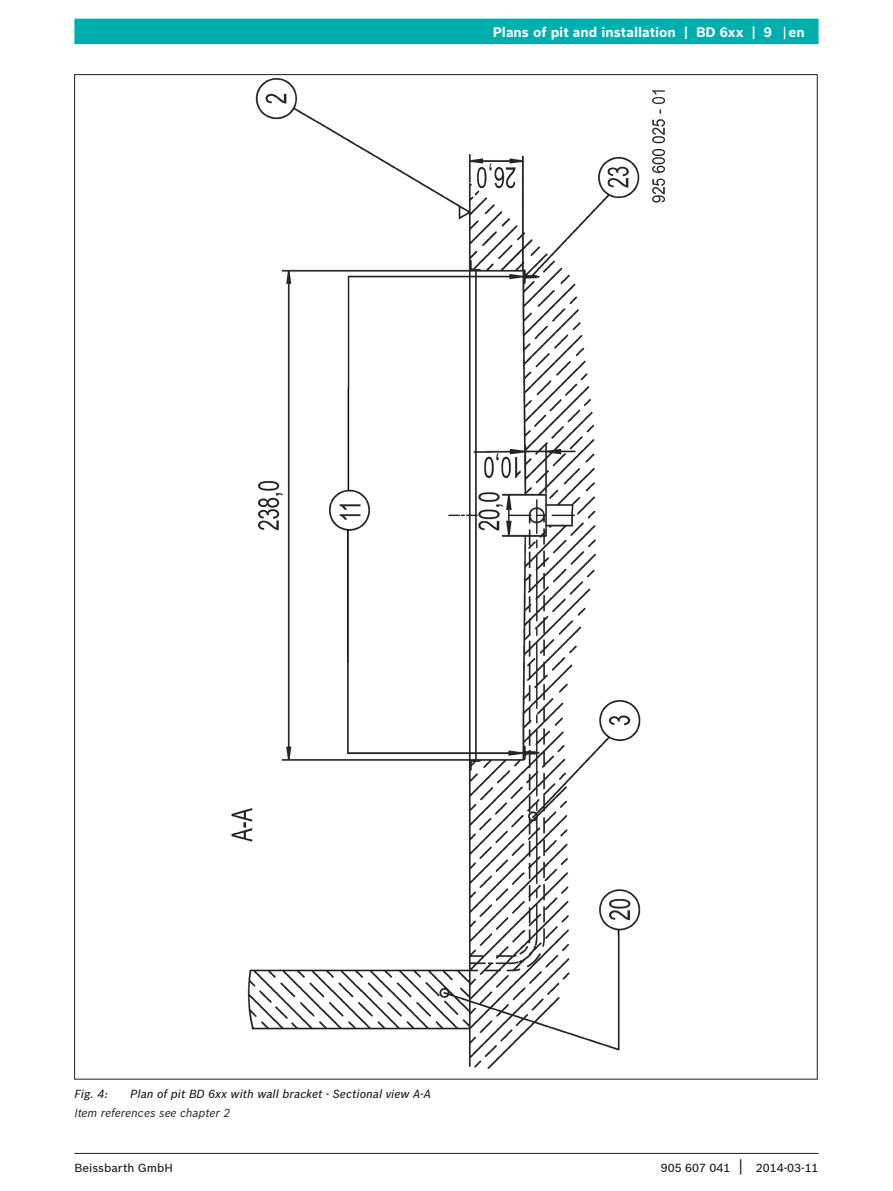
<style>
.page{position:relative;width:893px;height:1191px;background:#fff}
.page>*{position:absolute;margin:0;border:0;box-sizing:border-box;transform-origin:0 0}
.t1{font:700 13.5px "Bosch Sans";color:#fff}
.t2{font:italic 500 11.55px "Bosch Sans";color:#231f20}
.t3{font:500 11.55px "Bosch Sans";color:#231f20}
.FigLegend_0-0{font:italic 11.55px "Bosch Sans";color:#231f20}
.s1{font-weight:400;font-size:16.5px}
</style>
<div class="page">
<div style="left:74px;top:19px;width:745px;height:25px;background:#00afad"></div>
<hr style="left:74px;top:1153px;width:745px;height:1px;background:#231f20">
<svg style="left:784px;top:27px;width:1px;height:12px"></svg>
<img style="left:231px;top:78px;width:435px;height:991px">
<p class="t1" style="left:493px;top:22px;width:313px">Plans of pit and installation | BD 6xx | 9 en</p>
<p class="t2" style="left:74px;top:1085px;width:35px">Fig. 4:</p>
<p class="t2" style="left:130px;top:1085px;width:302px">Plan of pit BD 6xx with wall bracket - Sectional view A-A</p>
<p class="FigLegend_0-0" style="left:74px;top:1103px;width:158px">Item references see chapter 2</p>
<p class="t3" style="left:74px;top:1159px;width:100px">Beissbarth GmbH</p>
<p class="t3" style="left:661px;top:1159px;width:159px">905 607 041 <span class="s1">|</span> 2014-03-11</p>
</div>
